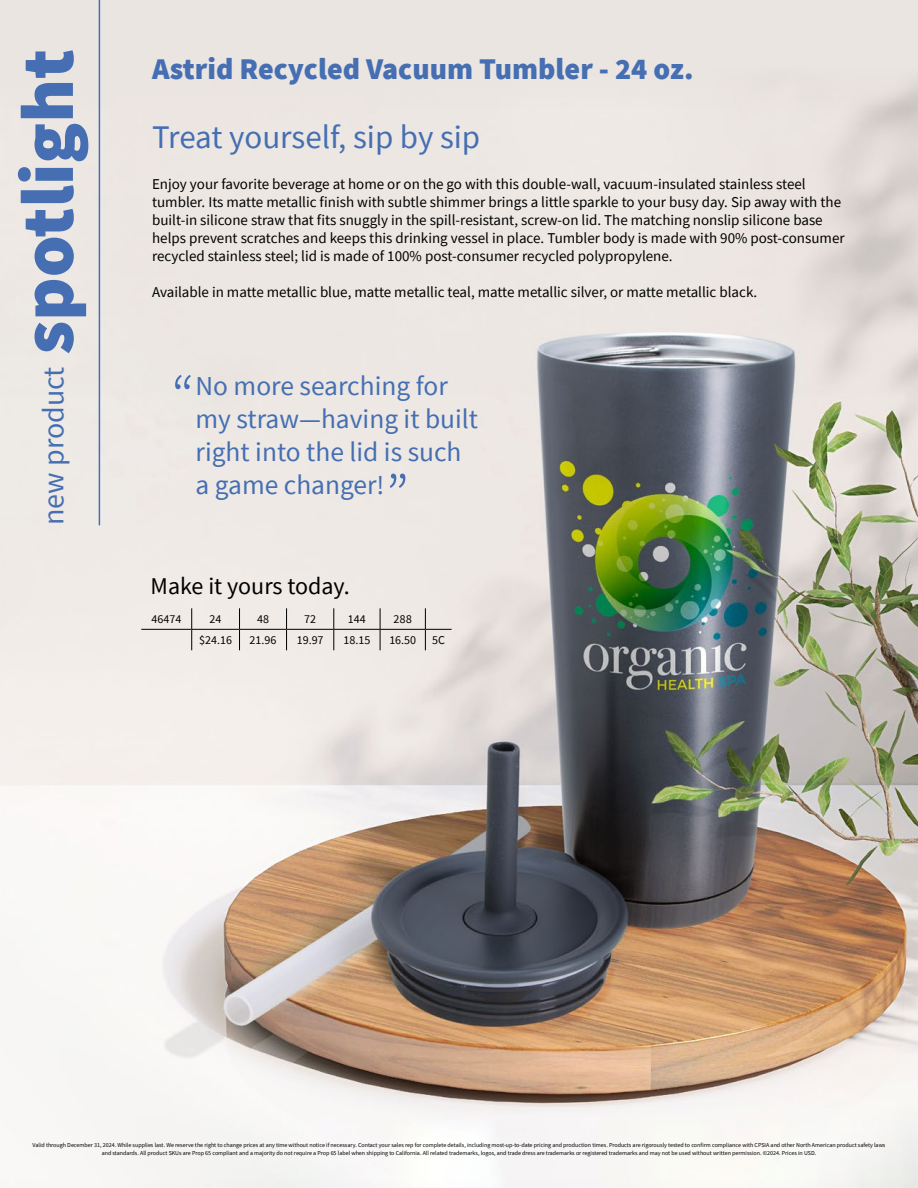
<style>
.page{position:relative;width:918px;height:1188px;background:#fff}
.page>*{position:absolute;margin:0;border:0;box-sizing:border-box;transform-origin:0 0}
.t1{font:900 75px "Source Sans Pro";color:#456fb2}
.t2{font:300 64.5px "Source Sans Pro";color:#456fb2}
.t3{font:33px "Source Sans Pro";color:#456fb2}
.t4{font:900 30px "Source Sans Pro";color:#456fb2}
.t5{font:30px "Source Sans Pro";color:#456fb2}
.t6{font:27.45px/32.8px "Source Sans Pro";color:#456fb2}
.t7{font:24px "Source Sans Pro";color:#000}
.t8{font:15px/18px "Source Sans Pro";color:#000}
.t9{font:12px "Source Sans Pro";color:#000}
.t10{font:6px/7.5px "Source Sans Pro";color:#000;text-align:center}
</style>
<div class="page">
<img style="left:0;top:108px;width:918px;height:1080px">
<div style="left:0;top:0;width:918px;height:108px;background:#eae5e1"></div>
<hr style="left:99px;top:0;width:1px;height:525px;background:#456fb2">
<hr style="left:141px;top:629px;width:51px;height:1px;background:#000">
<hr style="left:192px;top:629px;width:48px;height:1px;background:#000">
<svg style="left:191px;top:608px;width:1px;height:42px"></svg>
<hr style="left:240px;top:629px;width:47px;height:1px;background:#000">
<svg style="left:239px;top:608px;width:1px;height:42px"></svg>
<hr style="left:287px;top:629px;width:47px;height:1px;background:#000">
<svg style="left:286px;top:608px;width:1px;height:42px"></svg>
<hr style="left:334px;top:629px;width:46px;height:1px;background:#000">
<svg style="left:333px;top:608px;width:1px;height:42px"></svg>
<hr style="left:380px;top:629px;width:45px;height:1px;background:#000">
<svg style="left:380px;top:608px;width:1px;height:42px"></svg>
<svg style="left:425px;top:608px;width:27px;height:42px"></svg>
<h1 class="t1" style="left:-4px;top:355px;width:307px;rotate:-90deg">spotlight</h1>
<h3 class="t4" style="left:152px;top:48px;width:543px">Astrid Recycled Vacuum Tumbler - 24 oz.</h3>
<h3 class="t3" style="left:152px;top:116px;width:330px">Treat yourself, sip by sip</h3>
<p class="t8" style="left:152px;top:175px;width:694px">Enjoy your favorite beverage at home or on the go with this double-wall, vacuum-insulated stainless steel tumbler. Its matte metallic finish with subtle shimmer brings a little sparkle to your busy day. Sip away with the built-in silicone straw that fits snuggly in the spill-resistant, screw-on lid. The matching nonslip silicone base helps prevent scratches and keeps this drinking vessel in place. Tumbler body is made with 90% post-consumer recycled stainless steel; lid is made of 100% post-consumer recycled polypropylene.</p>
<p class="t8" style="left:152px;top:283px;width:607px">Available in matte metallic blue, matte metallic teal, matte metallic silver, or matte metallic black.</p>
<h3 class="t5" style="left:34px;top:525px;width:160px;rotate:-90deg">new product</h3>
<h2 class="t2" style="left:171px;top:359px;width:25px">“</h2>
<h3 class="t6" style="left:196px;top:370px;width:284px">No more searching for my straw—having it built right into the lid is such a game changer!</h3>
<h2 class="t2" style="left:386px;top:458px;width:25px">”</h2>
<h3 class="t7" style="left:151px;top:570px;width:201px">Make it yours today.</h3>
<p class="t9" style="left:152px;top:612px;width:31px">46474</p>
<p class="t9" style="left:210px;top:612px;width:13px">24</p>
<p class="t9" style="left:257px;top:612px;width:13px">48</p>
<p class="t9" style="left:304px;top:612px;width:13px">72</p>
<p class="t9" style="left:348px;top:612px;width:19px">144</p>
<p class="t9" style="left:393px;top:612px;width:20px">288</p>
<p class="t9" style="left:199px;top:633px;width:34px">$24.16</p>
<p class="t9" style="left:250px;top:633px;width:28px">21.96</p>
<p class="t9" style="left:297px;top:633px;width:28px">19.97</p>
<p class="t9" style="left:344px;top:633px;width:28px">18.15</p>
<p class="t9" style="left:389px;top:633px;width:28px">16.50</p>
<p class="t9" style="left:432px;top:633px;width:14px">5C</p>
<p class="t10" style="left:32px;top:1141px;width:855px">Valid through December 31, 2024. While supplies last. We reserve the right to change prices at any time without notice if necessary. Contact your sales rep for complete details, including most-up-to-date pricing and production times. Products are rigorously tested to confirm compliance with CPSIA and other North American product safety laws and standards. All product SKUs are Prop 65 compliant and a majority do not require a Prop 65 label when shipping to California. All related trademarks, logos, and trade dress are trademarks or registered trademarks and may not be used without written permission. ©2024. Prices in USD.</p>
</div>
